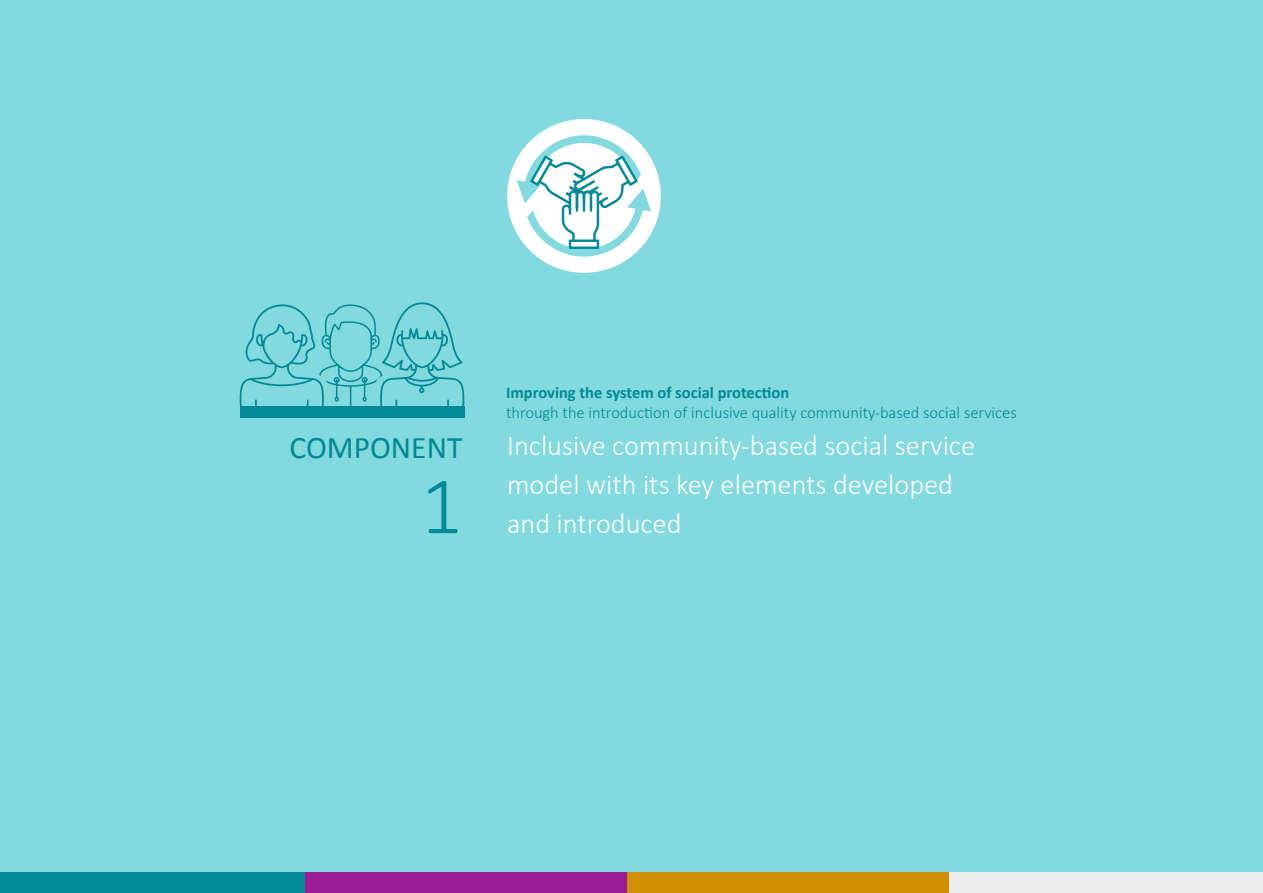
<style>
.page{position:relative;width:1263px;height:893px;background:#fff}
.page>*{position:absolute;margin:0;border:0;box-sizing:border-box;transform-origin:0 0}
.t1{font:300 81.9px "Calibri";color:#008996}
.t2{font:31.5px "Calibri";color:#008996}
.t3{font:300 28.5px/39px "Calibri";color:#fff}
.t4{font:300 16.5px "Calibri";color:#008996}
.t5{font:700 16.5px "Calibri";color:#008996}
</style>
<div class="page">
<div style="left:949px;top:872px;width:314px;height:21px;background:#ededed"></div>
<div style="left:627px;top:872px;width:322px;height:21px;background:#d19000"></div>
<div style="left:0;top:872px;width:306px;height:21px;background:#008996"></div>
<div style="left:305px;top:872px;width:322px;height:21px;background:#9c1e96"></div>
<div style="left:0;top:0;width:1263px;height:872px;background:#82d9de"></div>
<div style="left:507px;top:119px;width:154px;height:154px;background:#fff;border-radius:50%"></div>
<svg style="left:239px;top:302px;width:226px;height:116px"></svg>
<div style="left:240px;top:407px;width:224px;height:11px;background:#008996"></div>
<div style="left:389px;top:382px;width:11px;height:15px;background:#82d9de"></div>
<div style="left:300px;top:386px;width:7px;height:17px;background:#82d9de"></div>
<div style="left:304px;top:385px;width:8px;height:7px;background:#82d9de"></div>
<svg style="left:513px;top:133px;width:142px;height:125px"></svg>
<p class="t5" style="left:506px;top:382px;width:285px">Improving the system of social protection</p>
<p class="t4" style="left:506px;top:402px;width:512px">through the introduction of inclusive quality community-based social services</p>
<p class="t2" style="left:289px;top:427px;width:174px">COMPONENT</p>
<p class="t3" style="left:507px;top:426px;width:469px">Inclusive community-based social service model with its key elements developed and introduced</p>
<h1 class="t1" style="left:421px;top:455px;width:43px">1</h1>
</div>
